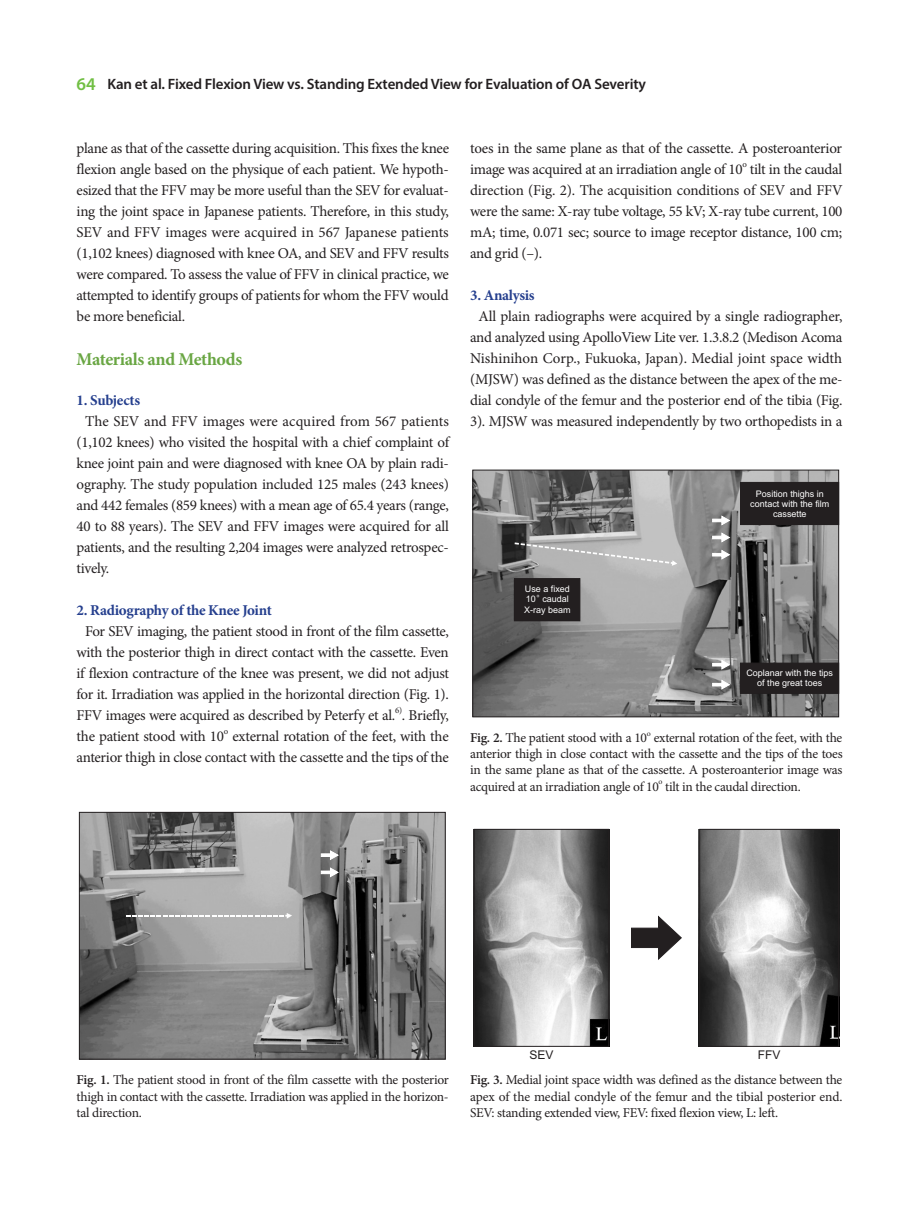
<style>
.page{position:relative;width:919px;height:1217px;background:#fff}
.page>*{position:absolute;margin:0;border:0;box-sizing:border-box;transform-origin:0 0}
.t1{font:700 18px "Minion Pro";color:#69a643}
.t2{font:15px/21px "Minion Pro";letter-spacing:-.02em;color:#231f20;text-align:justify}
.t3{font:600 15px "Myriad Pro";letter-spacing:-.01em;color:#231f20}
.t4{font:700 15px "Minion Pro";letter-spacing:-.025em;color:#253f8e}
.t5{font:13.5px/16.2px "Minion Pro";letter-spacing:-.02em;color:#231f20;text-align:justify}
.t6{font:12px "Arial";color:#231f20}
.t7{font:9px/10.1px "Arial";color:#fff;text-align:center}
.t8{font:8.7px "Minion Pro";color:#231f20}
.t9{font:7.8px "Minion Pro";color:#231f20}
.s1{font-size:18px;color:#71bf44}
.s2{font-weight:600}
</style>
<div class="page">
<img style="left:81px;top:813px;width:362px;height:244px">
<div style="left:79px;top:811px;width:366px;height:248px;border:1px solid #231f20"></div>
<svg style="left:126px;top:912px;width:166px;height:6px"></svg>
<svg style="left:321px;top:867px;width:17px;height:9px"></svg>
<svg style="left:321px;top:850px;width:17px;height:9px"></svg>
<img style="left:474px;top:471px;width:362px;height:244px">
<div style="left:472px;top:469px;width:366px;height:248px;border:1px solid #231f20"></div>
<svg style="left:514px;top:542px;width:163px;height:23px;background:#b3b3b3"></svg>
<svg style="left:712px;top:515px;width:17px;height:10px"></svg>
<svg style="left:712px;top:532px;width:17px;height:10px"></svg>
<svg style="left:712px;top:550px;width:17px;height:9px"></svg>
<svg style="left:712px;top:659px;width:17px;height:10px"></svg>
<svg style="left:712px;top:679px;width:17px;height:10px"></svg>
<div style="left:514px;top:578px;width:66px;height:43px;background:#231f20"></div>
<div style="left:740px;top:482px;width:98px;height:42px;background:#231f20"></div>
<div style="left:740px;top:662px;width:98px;height:31px;background:#231f20;border:1px solid #231f20"></div>
<svg style="left:473px;top:828px;width:366px;height:218px"></svg>
<svg style="left:631px;top:915px;width:50px;height:44px"></svg>
<p class="t3" style="left:77px;top:74px;width:571px"><span class="s1">64</span> Kan et al. Fixed Flexion View vs. Standing Extended View for Evaluation of OA Severity</p>
<p class="t2" style="left:77px;top:137px;width:374px">plane as that of the cassette during acquisition. This fixes the knee flexion angle based on the physique of each patient. We hypoth&shy;esized that the FFV may be more useful than the SEV for evaluat&shy;ing the joint space in Japanese patients. Therefore, in this study, SEV and FFV images were acquired in 567 Japanese patients (1,102 knees) diagnosed with knee OA, and SEV and FFV results were compared. To assess the value of FFV in clinical practice, we attempted to identify groups of patients for whom the FFV would be more beneficial.</p>
<p class="t1" style="left:77px;top:347px;width:167px">Materials and Methods</p>
<p class="t4" style="left:77px;top:389px;width:65px">1. Subjects</p>
<p class="t2" style="left:77px;top:410px;width:374px;text-indent:9px">The SEV and FFV images were acquired from 567 patients (1,102 knees) who visited the hospital with a chief complaint of knee joint pain and were diagnosed with knee OA by plain radi&shy;ography. The study population included 125 males (243 knees) and 442 females (859 knees) with a mean age of 65.4 years (range, 40 to 88 years). The SEV and FFV images were acquired for all patients, and the resulting 2,204 images were analyzed retrospec&shy;tively.</p>
<p class="t4" style="left:77px;top:599px;width:197px">2. Radiography of the Knee Joint</p>
<p class="t2" style="left:77px;top:620px;width:374px;text-align:center">For SEV imaging, the patient stood in front of the film cassette, with the posterior thigh in direct contact with the cassette. Even if flexion contracture of the knee was present, we did not adjust for it. Irradiation was applied in the horizontal direction (Fig. 1).<br>FFV images were acquired as described by Peterfy et al. . Briefly,</p>
<p class="t8" style="left:395px;top:704px;width:9px">6)</p>
<p class="t2" style="left:470px;top:137px;width:373px">toes in the same plane as that of the cassette. A posteroanterior image was acquired at an irradiation angle of 10</p>
<p class="t8" style="left:742px;top:158px;width:6px">o</p>
<p class="t2" style="left:470px;top:158px;width:374px;text-indent:280px">tilt in the caudal direction (Fig. 2). The acquisition conditions of SEV and FFV were the same: X-ray tube voltage, 55 kV; X-ray tube current, 100 mA; time, 0.071 sec; source to image receptor distance, 100 cm; and grid (–).</p>
<p class="t4" style="left:470px;top:284px;width:66px">3. Analysis</p>
<p class="t2" style="left:470px;top:305px;width:374px;text-align:center">All plain radiographs were acquired by a single radiographer, and analyzed using ApolloView Lite ver. 1.3.8.2 (Medison Acoma Nishinihon Corp., Fukuoka, Japan). Medial joint space width (MJSW) was defined as the distance between the apex of the me&shy;dial condyle of the femur and the posterior end of the tibia (Fig.<br>3). MJSW was measured independently by two orthopedists in a</p>
<p class="t7" style="left:524px;top:584px;width:48px;line-height:10.5px;text-align:left">Use a fixed<br>10 caudal<br>X-ray beam</p>
<p class="t7" style="left:750px;top:489px;width:81px">Position thighs in contact with the film cassette</p>
<p class="t7" style="left:746px;top:668px;width:88px">Coplanar with the tips of the great toes</p>
<p class="t2" style="left:77px;top:725px;width:149px">the patient stood with 10</p>
<p class="t8" style="left:224px;top:725px;width:6px">o</p>
<p class="t2" style="left:77px;top:725px;width:374px;text-align:right">external rotation of the feet, with the<br>anterior thigh in close contact with the cassette and the tips of the</p>
<p class="t5" style="left:470px;top:729px;width:178px"><span class="s2">Fig. 2.</span> The patient stood with a 10</p>
<p class="t9" style="left:646px;top:727px;width:6px">o</p>
<p class="t5" style="left:470px;top:729px;width:374px;text-indent:184px">external rotation of the feet, with the anterior thigh in close contact with the cassette and the tips of the toes in the same plane as that of the cassette. A posteroanterior image was acquired at an irradiation angle of 10</p>
<p class="t9" style="left:658px;top:776px;width:6px">o</p>
<p class="t5" style="left:665px;top:778px;width:137px">tilt in the caudal direction.</p>
<p class="t5" style="left:77px;top:1071px;width:374px"><span class="s2">Fig. 1.</span> The patient stood in front of the film cassette with the posterior thigh in contact with the cassette. Irradiation was applied in the horizon&shy;tal direction.</p>
<p class="t6" style="left:529px;top:1049px;width:26px">SEV</p>
<p class="t6" style="left:757px;top:1050px;width:24px">FFV</p>
<p class="t5" style="left:470px;top:1071px;width:374px"><span class="s2">Fig. 3.</span> Medial joint space width was defined as the distance between the apex of the medial condyle of the femur and the tibial posterior end.<br>SEV: standing extended view, FEV: fixed flexion view, L: left.</p>
</div>
